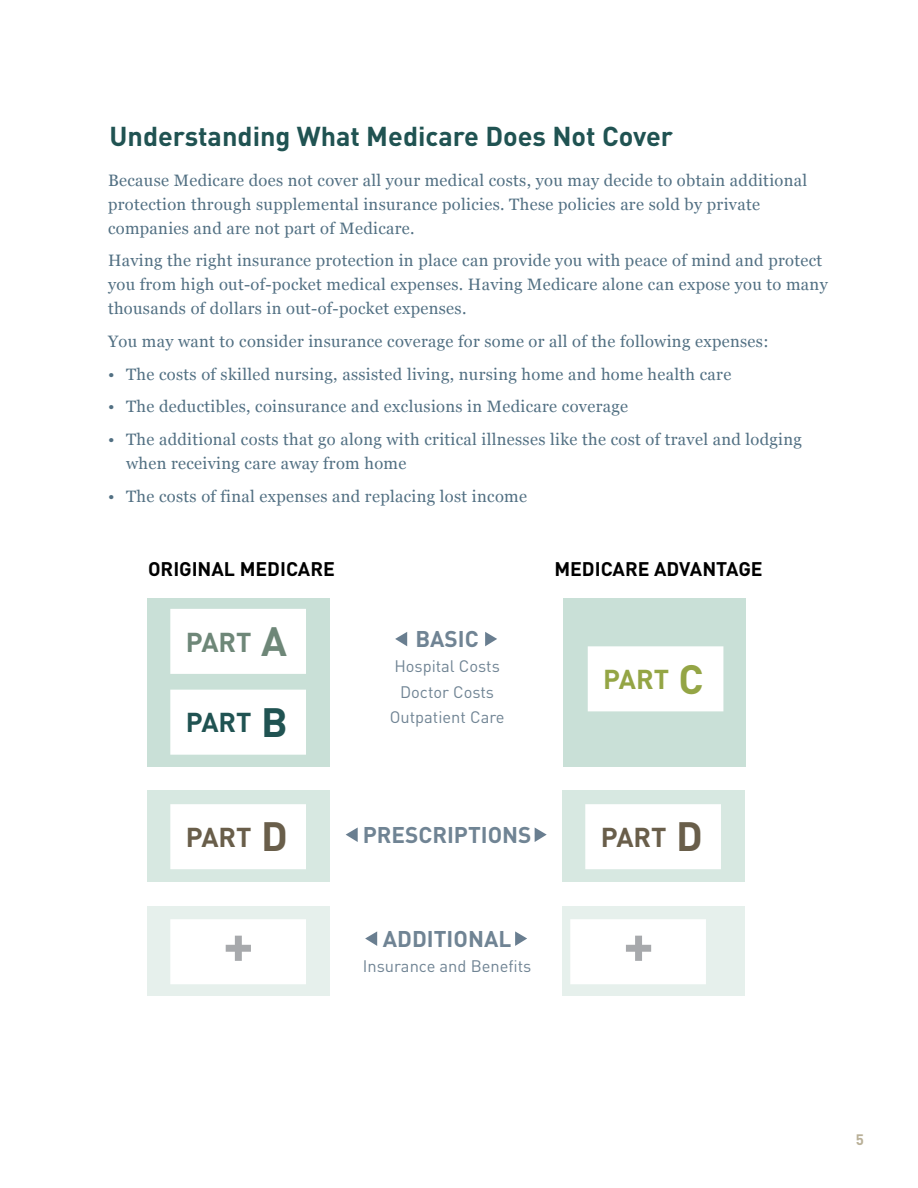
<style>
.page{position:relative;width:918px;height:1188px;background:#fff}
.page>*{position:absolute;margin:0;border:0;box-sizing:border-box;transform-origin:0 0}
.t1{font:700 57px "DIN Pro";color:#a7a9ac}
.t2{font:700 27px "DIN Pro";color:#205352}
.t3{font:700 27px "DIN Pro";color:#695e4a}
.t4{font:700 27px "DIN Pro";color:#6e8778}
.t5{font:700 27px "DIN Pro";color:#94a545}
.t6{font:700 22.5px "DIN Pro";color:#708494}
.t7{font:700 19.5px "DIN Pro";color:#000}
.t8{font:16.5px/24px "Georgia";letter-spacing:.02em;color:#527083}
.t9{font:16.5px/25.5px "DIN Pro";color:#708494;text-align:center}
.t10{font:700 15px "DIN Pro";color:#b9b098}
.s1{font-size:40.5px}
</style>
<div class="page">
<div style="left:147px;top:790px;width:182px;height:92px;background:#d7e8e1"></div>
<div style="left:562px;top:790px;width:182px;height:92px;background:#d7e8e1"></div>
<div style="left:147px;top:906px;width:182px;height:90px;background:#e6f0ec"></div>
<div style="left:562px;top:906px;width:182px;height:90px;background:#e6f0ec"></div>
<div style="left:147px;top:598px;width:182px;height:168px;background:#c9e0d7"></div>
<div style="left:563px;top:598px;width:182px;height:168px;background:#c9e0d7"></div>
<div style="left:170px;top:609px;width:136px;height:65px;background:#fff"></div>
<div style="left:170px;top:804px;width:136px;height:65px;background:#fff"></div>
<div style="left:170px;top:919px;width:136px;height:65px;background:#fff"></div>
<div style="left:585px;top:804px;width:136px;height:65px;background:#fff"></div>
<div style="left:570px;top:919px;width:136px;height:65px;background:#fff"></div>
<div style="left:588px;top:646px;width:135px;height:65px;background:#fff"></div>
<div style="left:170px;top:690px;width:136px;height:65px;background:#fff"></div>
<svg style="left:395px;top:632px;width:12px;height:14px"></svg>
<svg style="left:346px;top:828px;width:12px;height:14px"></svg>
<svg style="left:365px;top:931px;width:12px;height:15px"></svg>
<svg style="left:485px;top:632px;width:12px;height:14px"></svg>
<svg style="left:535px;top:828px;width:12px;height:14px"></svg>
<svg style="left:515px;top:931px;width:12px;height:15px"></svg>
<h2 class="t2" style="left:110px;top:118px;width:565px">Understanding What Medicare Does Not Cover</h2>
<p class="t8" style="left:108px;top:168px;width:701px">Because Medicare does not cover all your medical costs, you may decide to obtain additional protection through supplemental insurance policies. These policies are sold by private companies and are not part of Medicare.</p>
<p class="t8" style="left:108px;top:249px;width:721px">Having the right insurance protection in place can provide you with peace of mind and protect you from high out-of-pocket medical expenses. Having Medicare alone can expose you to many thousands of dollars in out-of-pocket expenses.</p>
<p class="t8" style="left:108px;top:330px;width:662px">You may want to consider insurance coverage for some or all of the following expenses:</p>
<p class="t8" style="left:108px;top:362px;width:625px">• The costs of skilled nursing, assisted living, nursing home and home health care</p>
<p class="t8" style="left:108px;top:395px;width:522px">• The deductibles, coinsurance and exclusions in Medicare coverage</p>
<p class="t8" style="left:126px;top:428px;width:677px;text-indent:-18px">• The additional costs that go along with critical illnesses like the cost of travel and lodging when receiving care away from home</p>
<p class="t8" style="left:108px;top:484px;width:421px">• The costs of final expenses and replacing lost income</p>
<p class="t7" style="left:148px;top:556px;width:188px">ORIGINAL MEDICARE</p>
<h2 class="t4" style="left:186px;top:623px;width:103px">PART <span class="s1">A</span></h2>
<h2 class="t2" style="left:186px;top:704px;width:103px">PART <span class="s1">B</span></h2>
<h3 class="t6" style="left:415px;top:623px;width:65px">BASIC</h3>
<p class="t9" style="left:390px;top:653px;width:116px">Hospital Costs<br>Doctor Costs<br>Outpatient Care</p>
<p class="t7" style="left:554px;top:556px;width:210px">MEDICARE ADVANTAGE</p>
<h2 class="t5" style="left:603px;top:661px;width:102px">PART <span class="s1">C</span></h2>
<h2 class="t3" style="left:186px;top:819px;width:103px">PART <span class="s1">D</span></h2>
<h1 class="t1" style="left:223px;top:905px;width:32px">+</h1>
<h3 class="t6" style="left:363px;top:820px;width:170px">PRESCRIPTIONS</h3>
<h3 class="t6" style="left:383px;top:923px;width:130px">ADDITIONAL</h3>
<p class="t9" style="left:363px;top:953px;width:170px">Insurance and Benefits</p>
<h2 class="t3" style="left:601px;top:819px;width:103px">PART <span class="s1">D</span></h2>
<h1 class="t1" style="left:623px;top:905px;width:32px">+</h1>
<p class="t10" style="left:856px;top:1130px;width:10px">5</p>
</div>
